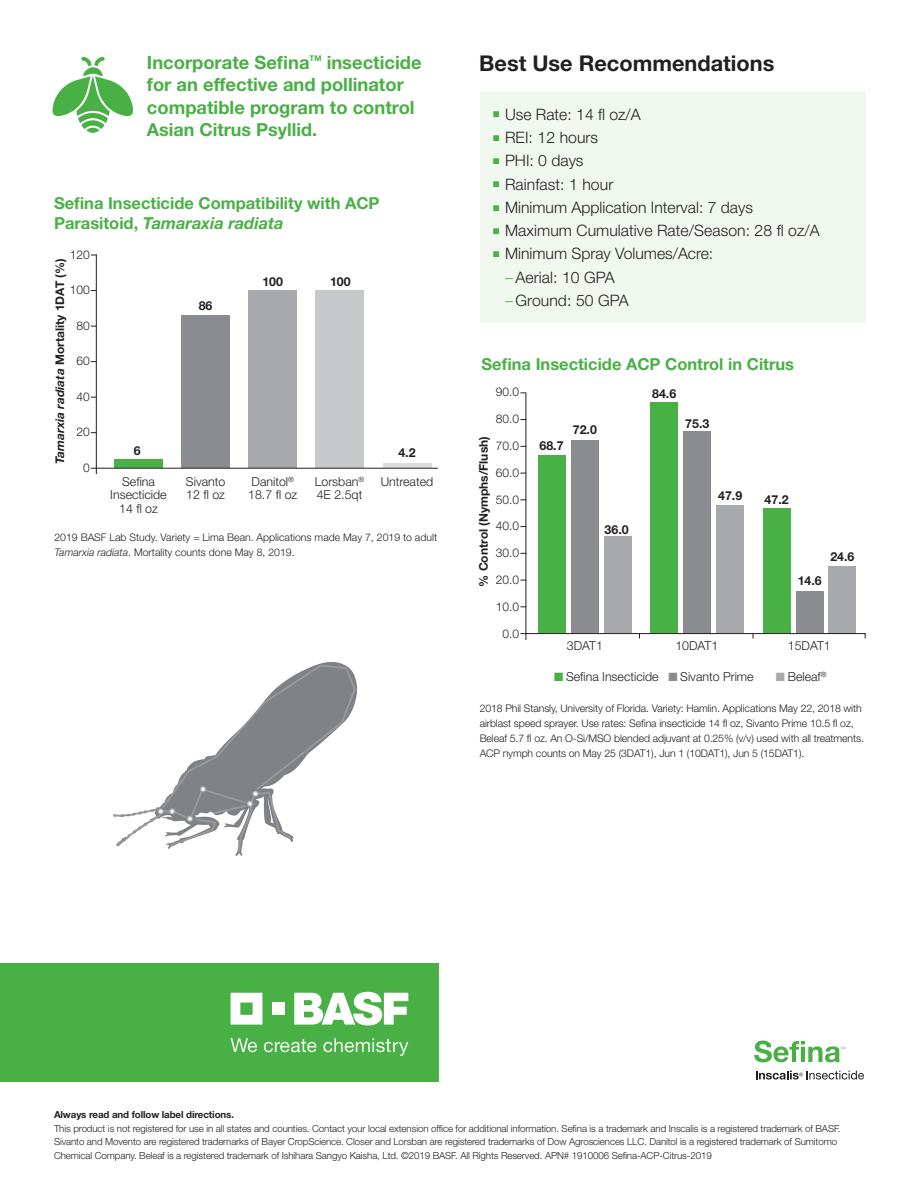
<style>
.page{position:relative;width:918px;height:1188px;background:#fff}
.page>*{position:absolute;margin:0;border:0;box-sizing:border-box;transform-origin:0 0}
.t1{font:700 21.75px "Helvetica Neue";color:#231f20}
.t2{font:700 18.3px/22.5px "Helvetica Neue";color:#49b045}
.t3{font:700 18px "Helvetica Neue";color:#49b045}
.t4{font:700 16.5px/20.2px "Helvetica Neue";color:#49b045}
.t5{font:300 15.75px "Helvetica Neue";color:#231f20}
.t6{font:300 12.3px/13.5px "Helvetica Neue";color:#231f20}
.t7{font:700 12.3px "Helvetica Neue";color:#231f20}
.t8{font:300 12px "Helvetica Neue";color:#231f20}
.t9{font:700 12px "Helvetica Neue";color:#231f20}
.t10{font:300 10.5px/15px "Helvetica Neue";letter-spacing:-.01em;color:#231f20}
.t11{font:300 9.75px/13.5px "Helvetica Neue";letter-spacing:-.01em;color:#231f20}
.t12{font:700 9.75px "Helvetica Neue";letter-spacing:-.01em;color:#231f20}
.t13{font:700 7.8px "Helvetica Neue";color:#49b045}
.t14{font:300 7.2px "Helvetica Neue";color:#231f20}
.s1{font-size:18.3px}
.s2{font-style:italic}
.s3{color:#49b045}
.s4{color:#8a8c8f}
.s5{color:#a8a9ad}
</style>
<div class="page">
<div style="left:0;top:963px;width:439px;height:119px;background:#49b045"></div>
<svg style="left:231px;top:993px;width:31px;height:32px"></svg>
<div style="left:272px;top:1003px;width:12px;height:12px;background:#fff"></div>
<svg style="left:294px;top:992px;width:114px;height:34px"></svg>
<svg style="left:231px;top:1038px;width:26px;height:14px"></svg>
<svg style="left:264px;top:1039px;width:52px;height:13px"></svg>
<svg style="left:323px;top:1038px;width:85px;height:18px"></svg>
<div style="left:480px;top:91px;width:385px;height:232px;background:#f1f8f0"></div>
<svg style="left:756px;top:1071px;width:108px;height:9px"></svg>
<svg style="left:754px;top:1041px;width:91px;height:21px"></svg>
<hr style="left:96px;top:255px;width:1px;height:213px;background:#231f20">
<div style="left:181px;top:315px;width:49px;height:153px;background:#8a8c8f"></div>
<div style="left:114px;top:459px;width:49px;height:9px;background:#49b045"></div>
<div style="left:383px;top:463px;width:49px;height:5px;background:#dcdddf"></div>
<div style="left:315px;top:291px;width:49px;height:177px;background:#c7c8ca"></div>
<div style="left:248px;top:291px;width:49px;height:177px;background:#a8a9ad"></div>
<hr style="left:91px;top:468px;width:347px;height:1px;background:#231f20">
<svg style="left:52px;top:57px;width:81px;height:76px"></svg>
<hr style="left:526px;top:393px;width:1px;height:241px;background:#231f20">
<div style="left:538px;top:455px;width:28px;height:178px;background:#49b045"></div>
<div style="left:571px;top:440px;width:27px;height:193px;background:#8a8c8f"></div>
<div style="left:604px;top:537px;width:27px;height:96px;background:#a8a9ad"></div>
<div style="left:650px;top:402px;width:28px;height:231px;background:#49b045"></div>
<div style="left:683px;top:431px;width:28px;height:202px;background:#8a8c8f"></div>
<div style="left:716px;top:506px;width:28px;height:127px;background:#a8a9ad"></div>
<div style="left:763px;top:509px;width:27px;height:124px;background:#49b045"></div>
<div style="left:796px;top:592px;width:27px;height:41px;background:#8a8c8f"></div>
<div style="left:829px;top:566px;width:27px;height:67px;background:#a8a9ad"></div>
<hr style="left:520px;top:633px;width:345px;height:1px;background:#231f20">
<img style="left:113px;top:663px;width:243px;height:193px">
<h2 class="t2" style="left:147px;top:50px;width:164px">Incorporate Sefina</h2>
<p class="t13" style="left:310px;top:54px;width:13px">TM</p>
<h2 class="t2" style="left:147px;top:50px;width:276px;text-indent:180px">insecticide for an effective and pollinator compatible program to control</h2>
<h3 class="t3" style="left:147px;top:119px;width:172px">Asian Citrus Psyllid<span class="s1">.</span></h3>
<h3 class="t4" style="left:54px;top:192px;width:327px">Sefina Insecticide Compatibility with ACP<br>Parasitoid, <span class="s2">Tamaraxia radiata</span></h3>
<p class="t8" style="left:70px;top:247px;width:22px">120</p>
<p class="t9" style="left:52px;top:464px;width:207px;rotate:-90deg"><span class="s2">Tamarxia radiata</span> Mortality 1DAT (%)</p>
<p class="t8" style="left:70px;top:283px;width:22px">100</p>
<p class="t8" style="left:76px;top:318px;width:15px">80</p>
<p class="t8" style="left:76px;top:354px;width:15px">60</p>
<p class="t8" style="left:76px;top:389px;width:15px">40</p>
<p class="t8" style="left:76px;top:425px;width:15px">20</p>
<p class="t8" style="left:83px;top:460px;width:8px">0</p>
<p class="t7" style="left:134px;top:443px;width:8px">6</p>
<p class="t7" style="left:199px;top:298px;width:15px">86</p>
<p class="t7" style="left:262px;top:274px;width:22px">100</p>
<p class="t7" style="left:330px;top:274px;width:22px">100</p>
<p class="t7" style="left:398px;top:445px;width:19px">4.2</p>
<p class="t6" style="left:248px;top:474px;width:51px">Danitol<sup>®<br></sup>18.7 fl oz</p>
<p class="t14" style="left:358px;top:475px;width:7px">®</p>
<p class="t6" style="left:317px;top:488px;width:47px">4E 2.5qt</p>
<p class="t6" style="left:110px;top:474px;width:58px;text-align:center">Sefina<br>Insecticide<br>14 fl oz</p>
<p class="t6" style="left:186px;top:474px;width:41px">Sivanto<br>12 fl oz</p>
<p class="t6" style="left:315px;top:474px;width:45px">Lorsban</p>
<p class="t6" style="left:381px;top:474px;width:54px">Untreated</p>
<p class="t10" style="left:54px;top:530px;width:384px">2019 BASF Lab Study. Variety = Lima Bean. Applications made May 7, 2019 to adult<br><span class="s2">Tamarxia radiata</span>. Mortality counts done May 8, 2019.</p>
<h1 class="t1" style="left:479px;top:50px;width:297px">Best Use Recommendations</h1>
<h3 class="t5" style="left:493px;top:104px;width:149px"><span class="s3">■</span> Use Rate: 14 fl oz/A</h3>
<h3 class="t5" style="left:493px;top:128px;width:107px"><span class="s3">■</span> REI: 12 hours</h3>
<h3 class="t5" style="left:493px;top:151px;width:92px"><span class="s3">■</span> PHI: 0 days</h3>
<h3 class="t5" style="left:493px;top:174px;width:122px"><span class="s3">■</span> Rainfast: 1 hour</h3>
<h3 class="t5" style="left:493px;top:198px;width:261px"><span class="s3">■</span> Minimum Application Interval: 7 days</h3>
<h3 class="t5" style="left:493px;top:221px;width:328px"><span class="s3">■</span> Maximum Cumulative Rate/Season: 28 fl oz/A</h3>
<h3 class="t5" style="left:493px;top:244px;width:222px"><span class="s3">■</span> Minimum Spray Volumes/Acre:</h3>
<h3 class="t5" style="left:505px;top:267px;width:111px"><span class="s3">–</span> Aerial: 10 GPA</h3>
<h3 class="t5" style="left:505px;top:291px;width:125px"><span class="s3">–</span> Ground: 50 GPA</h3>
<h3 class="t4" style="left:482px;top:354px;width:314px">Sefina Insecticide ACP Control in Citrus</h3>
<p class="t8" style="left:496px;top:385px;width:25px">90.0</p>
<p class="t7" style="left:652px;top:386px;width:26px">84.6</p>
<p class="t8" style="left:496px;top:411px;width:25px">80.0</p>
<p class="t7" style="left:573px;top:422px;width:26px">72.0</p>
<p class="t7" style="left:685px;top:416px;width:26px">75.3</p>
<p class="t9" style="left:476px;top:587px;width:152px;rotate:-90deg">% Control (Nymphs/Flush)</p>
<p class="t8" style="left:496px;top:438px;width:25px">70.0</p>
<p class="t8" style="left:496px;top:465px;width:25px">60.0</p>
<p class="t8" style="left:496px;top:492px;width:25px">50.0</p>
<p class="t8" style="left:496px;top:519px;width:25px">40.0</p>
<p class="t8" style="left:496px;top:546px;width:25px">30.0</p>
<p class="t8" style="left:496px;top:573px;width:25px">20.0</p>
<p class="t7" style="left:540px;top:438px;width:26px">68.7</p>
<p class="t7" style="left:605px;top:522px;width:26px">36.0</p>
<p class="t7" style="left:718px;top:488px;width:26px">47.9</p>
<p class="t7" style="left:765px;top:492px;width:26px">47.2</p>
<p class="t7" style="left:798px;top:573px;width:26px">14.6</p>
<p class="t7" style="left:830px;top:549px;width:26px">24.6</p>
<p class="t8" style="left:496px;top:599px;width:25px">10.0</p>
<p class="t8" style="left:503px;top:626px;width:18px">0.0</p>
<p class="t6" style="left:567px;top:639px;width:38px">3DAT1</p>
<p class="t6" style="left:675px;top:639px;width:44px">10DAT1</p>
<p class="t6" style="left:788px;top:639px;width:44px">15DAT1</p>
<p class="t6" style="left:668px;top:670px;width:87px"><span class="s4">■</span> Sivanto Prime</p>
<p class="t14" style="left:821px;top:670px;width:7px">®</p>
<p class="t6" style="left:554px;top:670px;width:106px"><span class="s3">■</span> Sefina Insecticide</p>
<p class="t6" style="left:776px;top:670px;width:46px"><span class="s5">■</span> Beleaf</p>
<p class="t10" style="left:480px;top:701px;width:386px">2018 Phil Stansly, University of Florida. Variety: Hamlin. Applications May 22, 2018 with airblast speed sprayer. Use rates: Sefina insecticide 14 fl oz, Sivanto Prime 10.5 fl oz, Beleaf 5.7 fl oz. An O-Si/MSO blended adjuvant at 0.25% (v/v) used with all treatments.<br>ACP nymph counts on May 25 (3DAT1), Jun 1 (10DAT1), Jun 5 (15DAT1).</p>
<p class="t12" style="left:54px;top:1109px;width:182px">Always read and follow label directions.</p>
<p class="t11" style="left:54px;top:1122px;width:788px">This product is not registered for use in all states and counties. Contact your local extension office for additional information. Sefina is a trademark and Inscalis is a registered trademark of BASF.<br>Sivanto and Movento are registered trademarks of Bayer CropScience. Closer and Lorsban are registered trademarks of Dow Agrosciences LLC. Danitol is a registered trademark of Sumitomo<br>Chemical Company. Beleaf is a registered trademark of Ishihara Sangyo Kaisha, Ltd. ©2019 BASF. All Rights Reserved. APN# 1910006 Sefina-ACP-Citrus-2019</p>
</div>
